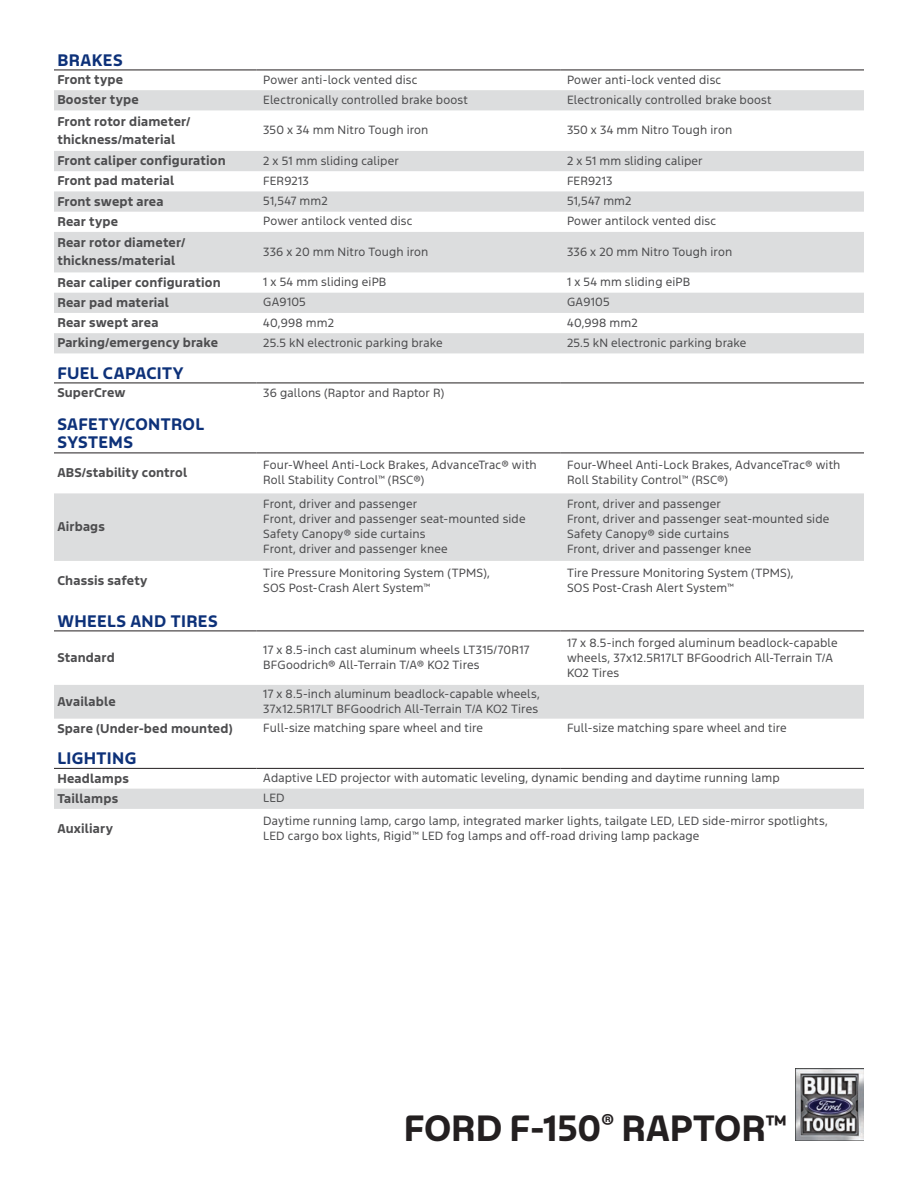
<style>
.page{position:relative;width:918px;height:1188px;background:#fff}
.page>*{position:absolute;margin:0;border:0;box-sizing:border-box;transform-origin:0 0}
.t1{font:700 34.5px "Ford F1";letter-spacing:-.005em;color:#231f20}
.t2{font:700 15.75px/18px "Ford F1";letter-spacing:.025em;color:#0d3179}
.bold_chart{font:700 12px/18px "Ford F1";letter-spacing:.015em;color:#4d4d4f}
.body{font:11.25px/15px "Ford F1";letter-spacing:.01em;color:#4d4d4f}
</style>
<div class="page">
<img style="left:795px;top:1068px;width:69px;height:73px">
<svg style="left:54px;top:90px;width:810px;height:263px;fill:#dcddde"></svg>
<hr style="left:54px;top:70px;width:202px;height:1px;background:#231f20">
<hr style="left:256px;top:70px;width:304px;height:1px;background:#231f20">
<hr style="left:560px;top:70px;width:304px;height:1px;background:#231f20">
<hr style="left:54px;top:383px;width:202px;height:1px;background:#231f20">
<hr style="left:256px;top:383px;width:304px;height:1px;background:#231f20">
<hr style="left:560px;top:383px;width:304px;height:1px;background:#231f20">
<div style="left:54px;top:493px;width:810px;height:68px;background:#dcddde"></div>
<hr style="left:54px;top:453px;width:202px;height:1px;background:#231f20">
<hr style="left:256px;top:453px;width:304px;height:1px;background:#231f20">
<hr style="left:560px;top:453px;width:304px;height:1px;background:#231f20">
<div style="left:54px;top:685px;width:810px;height:34px;background:#dcddde"></div>
<hr style="left:54px;top:631px;width:202px;height:1px;background:#231f20">
<hr style="left:256px;top:631px;width:304px;height:1px;background:#231f20">
<hr style="left:560px;top:631px;width:304px;height:1px;background:#231f20">
<div style="left:54px;top:789px;width:810px;height:20px;background:#dcddde"></div>
<hr style="left:54px;top:768px;width:202px;height:1px;background:#231f20">
<hr style="left:256px;top:768px;width:304px;height:1px;background:#231f20">
<hr style="left:560px;top:768px;width:304px;height:1px;background:#231f20">
<p class="t2" style="left:57px;top:52px;width:67px">BRAKES</p>
<p class="bold_chart" style="left:57px;top:71px;width:67px">Front type</p>
<p class="body" style="left:263px;top:73px;width:156px">Power anti-lock vented disc</p>
<p class="body" style="left:567px;top:73px;width:156px">Power anti-lock vented disc</p>
<p class="bold_chart" style="left:57px;top:91px;width:83px">Booster type</p>
<p class="body" style="left:263px;top:93px;width:206px">Electronically controlled brake boost</p>
<p class="body" style="left:567px;top:93px;width:206px">Electronically controlled brake boost</p>
<p class="bold_chart" style="left:57px;top:113px;width:135px">Front rotor diameter/ thickness/material</p>
<p class="body" style="left:263px;top:123px;width:167px">350 x 34 mm Nitro Tough iron</p>
<p class="body" style="left:567px;top:123px;width:167px">350 x 34 mm Nitro Tough iron</p>
<p class="bold_chart" style="left:57px;top:152px;width:170px">Front caliper configuration</p>
<p class="body" style="left:263px;top:154px;width:137px">2 x 51 mm sliding caliper</p>
<p class="body" style="left:567px;top:154px;width:137px">2 x 51 mm sliding caliper</p>
<p class="bold_chart" style="left:57px;top:172px;width:118px">Front pad material</p>
<p class="body" style="left:263px;top:174px;width:47px">FER9213</p>
<p class="body" style="left:567px;top:174px;width:47px">FER9213</p>
<p class="bold_chart" style="left:57px;top:193px;width:108px">Front swept area</p>
<p class="body" style="left:263px;top:194px;width:66px">51,547 mm2</p>
<p class="body" style="left:567px;top:194px;width:66px">51,547 mm2</p>
<p class="bold_chart" style="left:57px;top:213px;width:62px">Rear type</p>
<p class="body" style="left:263px;top:215px;width:151px">Power antilock vented disc</p>
<p class="body" style="left:567px;top:215px;width:151px">Power antilock vented disc</p>
<p class="bold_chart" style="left:57px;top:234px;width:129px">Rear rotor diameter/ thickness/material</p>
<p class="body" style="left:263px;top:245px;width:167px">336 x 20 mm Nitro Tough iron</p>
<p class="body" style="left:567px;top:245px;width:167px">336 x 20 mm Nitro Tough iron</p>
<p class="bold_chart" style="left:57px;top:274px;width:165px">Rear caliper configuration</p>
<p class="body" style="left:263px;top:275px;width:125px">1 x 54 mm sliding eiPB</p>
<p class="body" style="left:567px;top:275px;width:125px">1 x 54 mm sliding eiPB</p>
<p class="bold_chart" style="left:57px;top:294px;width:113px">Rear pad material</p>
<p class="body" style="left:263px;top:296px;width:44px">GA9105</p>
<p class="body" style="left:567px;top:296px;width:44px">GA9105</p>
<p class="bold_chart" style="left:57px;top:314px;width:103px">Rear swept area</p>
<p class="body" style="left:263px;top:316px;width:72px">40,998 mm2</p>
<p class="body" style="left:567px;top:316px;width:72px">40,998 mm2</p>
<p class="bold_chart" style="left:57px;top:334px;width:162px">Parking/emergency brake</p>
<p class="body" style="left:263px;top:336px;width:181px">25.5 kN electronic parking brake</p>
<p class="body" style="left:567px;top:336px;width:181px">25.5 kN electronic parking brake</p>
<p class="t2" style="left:57px;top:365px;width:128px">FUEL CAPACITY</p>
<p class="bold_chart" style="left:57px;top:384px;width:70px">SuperCrew</p>
<p class="body" style="left:263px;top:386px;width:182px">36 gallons (Raptor and Raptor R)</p>
<p class="t2" style="left:57px;top:415px;width:148px">SAFETY/CONTROL<br>SYSTEMS</p>
<p class="bold_chart" style="left:57px;top:464px;width:131px">ABS/stability control</p>
<p class="body" style="left:263px;top:458px;width:275px">Four-Wheel Anti-Lock Brakes, AdvanceTrac® with<br>Roll Stability Control™ (RSC®)</p>
<p class="body" style="left:567px;top:458px;width:275px">Four-Wheel Anti-Lock Brakes, AdvanceTrac® with<br>Roll Stability Control™ (RSC®)</p>
<p class="bold_chart" style="left:57px;top:518px;width:49px">Airbags</p>
<p class="body" style="left:263px;top:497px;width:156px">Front, driver and passenger</p>
<p class="body" style="left:263px;top:512px;width:264px">Front, driver and passenger seat-mounted side</p>
<p class="body" style="left:263px;top:527px;width:164px">Safety Canopy® side curtains</p>
<p class="body" style="left:263px;top:542px;width:186px">Front, driver and passenger knee</p>
<p class="body" style="left:567px;top:497px;width:156px">Front, driver and passenger</p>
<p class="body" style="left:567px;top:512px;width:264px">Front, driver and passenger seat-mounted side</p>
<p class="body" style="left:567px;top:527px;width:164px">Safety Canopy® side curtains</p>
<p class="body" style="left:567px;top:542px;width:186px">Front, driver and passenger knee</p>
<p class="bold_chart" style="left:57px;top:572px;width:92px">Chassis safety</p>
<p class="body" style="left:263px;top:566px;width:228px">Tire Pressure Monitoring System (TPMS),<br>SOS Post-Crash Alert System™</p>
<p class="body" style="left:567px;top:566px;width:228px">Tire Pressure Monitoring System (TPMS),<br>SOS Post-Crash Alert System™</p>
<p class="t2" style="left:57px;top:613px;width:162px">WHEELS AND TIRES</p>
<p class="bold_chart" style="left:57px;top:649px;width:59px">Standard</p>
<p class="body" style="left:263px;top:643px;width:268px">17 x 8.5-inch cast aluminum wheels LT315/70R17<br>BFGoodrich® All-Terrain T/A® KO2 Tires</p>
<p class="body" style="left:567px;top:636px;width:272px">17 x 8.5-inch forged aluminum beadlock-capable wheels, 37x12.5R17LT BFGoodrich All-Terrain T/A<br>KO2 Tires</p>
<p class="bold_chart" style="left:57px;top:693px;width:60px">Available</p>
<p class="body" style="left:263px;top:687px;width:278px">17 x 8.5-inch aluminum beadlock-capable wheels,<br>37x12.5R17LT BFGoodrich All-Terrain T/A KO2 Tires</p>
<p class="bold_chart" style="left:57px;top:720px;width:177px">Spare (Under-bed mounted)</p>
<p class="body" style="left:263px;top:721px;width:221px">Full-size matching spare wheel and tire</p>
<p class="body" style="left:567px;top:721px;width:221px">Full-size matching spare wheel and tire</p>
<p class="t2" style="left:57px;top:750px;width:80px">LIGHTING</p>
<p class="bold_chart" style="left:57px;top:770px;width:73px">Headlamps</p>
<p class="body" style="left:263px;top:771px;width:518px">Adaptive LED projector with automatic leveling, dynamic bending and daytime running lamp</p>
<p class="bold_chart" style="left:57px;top:790px;width:62px">Taillamps</p>
<p class="body" style="left:263px;top:791px;width:23px">LED</p>
<p class="bold_chart" style="left:57px;top:820px;width:57px">Auxiliary</p>
<p class="body" style="left:263px;top:814px;width:566px">Daytime running lamp, cargo lamp, integrated marker lights, tailgate LED, LED side-mirror spotlights,<br>LED cargo box lights, Rigid™ LED fog lamps and off-road driving lamp package</p>
<h1 class="t1" style="left:404px;top:1102px;width:384px">FORD F-150<sup>®</sup> RAPTOR™</h1>
</div>
